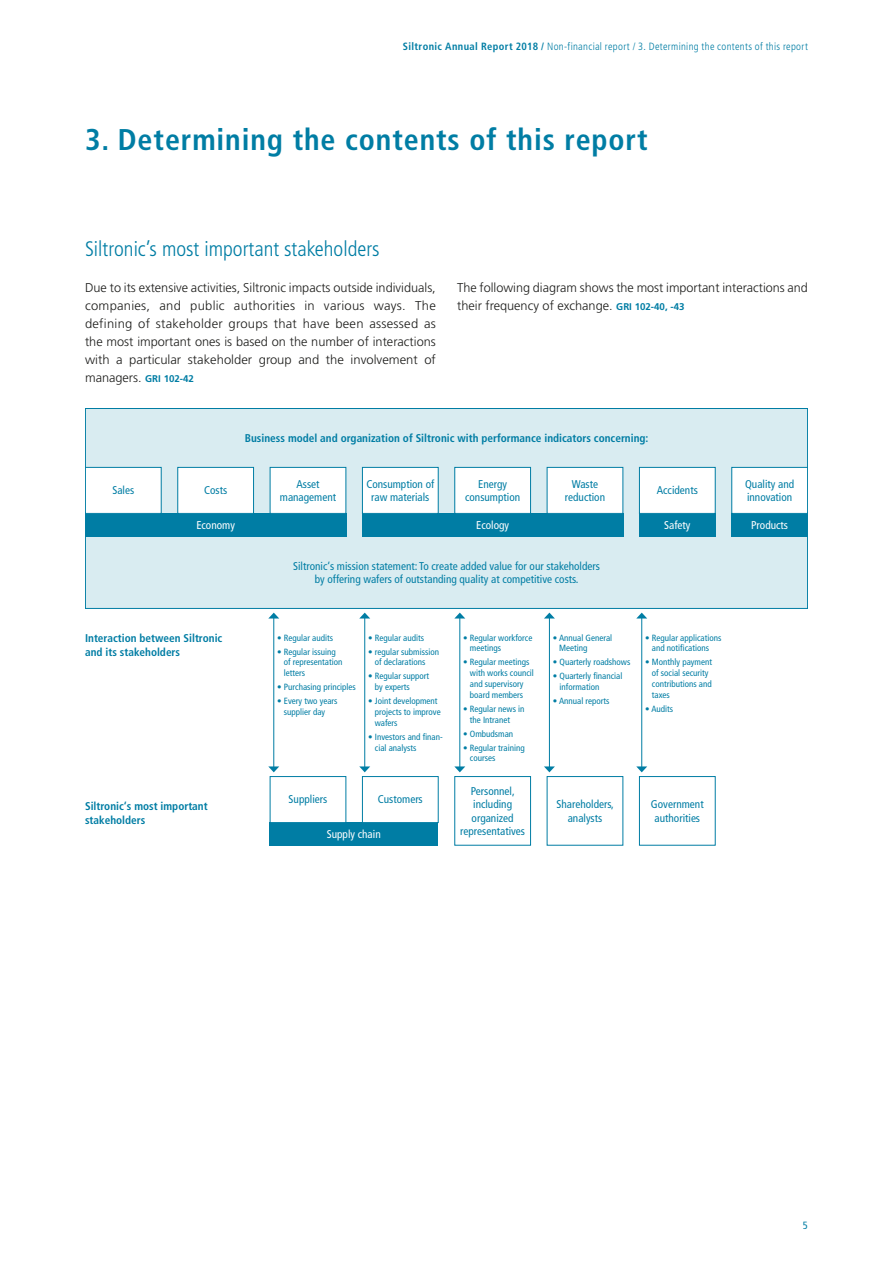
<style>
.page{position:relative;width:893px;height:1263px;background:#fff}
.page>*{position:absolute;margin:0;border:0;box-sizing:border-box;transform-origin:0 0}
.t1{font:700 condensed 30px "Frutiger LT Std";letter-spacing:.03em;color:#007da4}
.t2{font:300 condensed 21px "Frutiger LT Std";color:#007da4}
.t3{font:300 12.75px/18px "Frutiger LT Std";color:#1d1d1b;text-align:justify}
.t4{font:condensed 11.25px/13.5px "Frutiger LT Std";color:#007da4;text-align:center}
.t5{font:700 condensed 11.25px/13.5px "Frutiger LT Std";color:#007da4}
.t6{font:condensed 11.25px "Frutiger LT Std";color:#fff}
.t7{font:300 condensed 10.5px "Frutiger LT Std";letter-spacing:.03em;color:#007da4}
.t8{font:condensed 10.5px "Frutiger LT Std";color:#007da4}
.t9{font:condensed 9px/10.8px "Frutiger LT Std";color:#007da4}
.s1{font-weight:700}
.s2{font-weight:700;font-size:9.75px;color:#007da4}
</style>
<div class="page">
<div style="left:85px;top:408px;width:722px;height:200px;background:#d9ecf1"></div>
<div style="left:85px;top:408px;width:723px;height:201px;border:1px solid #007da4"></div>
<div style="left:85px;top:513px;width:261px;height:23px;background:#007da4"></div>
<div style="left:362px;top:513px;width:261px;height:23px;background:#007da4"></div>
<div style="left:639px;top:513px;width:77px;height:23px;background:#007da4"></div>
<div style="left:731px;top:513px;width:77px;height:23px;background:#007da4"></div>
<div style="left:270px;top:822px;width:168px;height:23px;background:#007da4"></div>
<div style="left:732px;top:467px;width:75px;height:46px;background:#fff"></div>
<div style="left:731px;top:467px;width:77px;height:47px;border:1px solid #007da4"></div>
<div style="left:639px;top:467px;width:76px;height:46px;background:#fff"></div>
<div style="left:639px;top:467px;width:77px;height:47px;border:1px solid #007da4"></div>
<div style="left:639px;top:776px;width:77px;height:69px;border:1px solid #007da4"></div>
<div style="left:547px;top:467px;width:76px;height:46px;background:#fff"></div>
<div style="left:547px;top:467px;width:76px;height:47px;border:1px solid #007da4"></div>
<div style="left:455px;top:467px;width:76px;height:46px;background:#fff"></div>
<div style="left:454px;top:467px;width:77px;height:47px;border:1px solid #007da4"></div>
<div style="left:454px;top:776px;width:77px;height:69px;border:1px solid #007da4"></div>
<div style="left:362px;top:467px;width:76px;height:46px;background:#fff"></div>
<div style="left:362px;top:467px;width:77px;height:47px;border:1px solid #007da4"></div>
<div style="left:362px;top:776px;width:77px;height:47px;border:1px solid #007da4"></div>
<div style="left:270px;top:467px;width:76px;height:46px;background:#fff"></div>
<div style="left:270px;top:467px;width:76px;height:47px;border:1px solid #007da4"></div>
<div style="left:270px;top:776px;width:76px;height:47px;border:1px solid #007da4"></div>
<div style="left:178px;top:467px;width:76px;height:46px;background:#fff"></div>
<div style="left:177px;top:467px;width:77px;height:47px;border:1px solid #007da4"></div>
<div style="left:85px;top:467px;width:76px;height:46px;background:#fff"></div>
<div style="left:85px;top:467px;width:77px;height:47px;border:1px solid #007da4"></div>
<hr style="left:273px;top:618px;width:1px;height:149px;background:#007da4">
<svg style="left:268px;top:766px;width:11px;height:6px"></svg>
<svg style="left:269px;top:613px;width:10px;height:5px"></svg>
<hr style="left:364px;top:618px;width:1px;height:149px;background:#007da4">
<svg style="left:359px;top:766px;width:11px;height:6px"></svg>
<svg style="left:360px;top:613px;width:10px;height:5px"></svg>
<hr style="left:459px;top:618px;width:1px;height:149px;background:#007da4">
<svg style="left:454px;top:766px;width:11px;height:6px"></svg>
<svg style="left:455px;top:613px;width:10px;height:5px"></svg>
<hr style="left:549px;top:618px;width:1px;height:149px;background:#007da4">
<svg style="left:544px;top:766px;width:11px;height:6px"></svg>
<svg style="left:544px;top:613px;width:11px;height:5px"></svg>
<hr style="left:641px;top:618px;width:1px;height:149px;background:#007da4">
<svg style="left:636px;top:766px;width:11px;height:6px"></svg>
<svg style="left:637px;top:613px;width:10px;height:5px"></svg>
<p class="t7" style="left:403px;top:41px;width:407px"><span class="s1">Siltronic Annual Report 2018 /</span> Non-financial report / 3. Determining the contents of this report</p>
<h1 class="t1" style="left:85px;top:122px;width:564px">3. Determining the contents of this report</h1>
<h2 class="t2" style="left:85px;top:236px;width:296px">Siltronic’s most important stakeholders</h2>
<p class="t3" style="left:85px;top:278px;width:352px">Due to its extensive activities, Siltronic impacts outside individuals, companies, and public authorities in various ways. The defining of stakeholder groups that have been assessed as the most important ones is based on the number of interactions with a particular stakeholder group and the involvement of managers. <span class="s2">GRI 102-42</span></p>
<h3 class="t3" style="left:457px;top:278px;width:352px">The following diagram shows the most important interactions and their frequency of exchange. <span class="s2">GRI 102-40, -43</span></h3>
<p class="t4" style="left:112px;top:484px;width:23px">Sales</p>
<p class="t4" style="left:204px;top:484px;width:25px">Costs</p>
<p class="t5" style="left:245px;top:431px;width:405px">Business model and organization of Siltronic with performance indicators concerning:</p>
<p class="t4" style="left:280px;top:477px;width:58px">Asset management</p>
<p class="t4" style="left:366px;top:477px;width:69px">Consumption of raw materials</p>
<p class="t4" style="left:465px;top:477px;width:57px">Energy consumption</p>
<p class="t4" style="left:565px;top:477px;width:42px">Waste reduction</p>
<p class="t4" style="left:657px;top:484px;width:43px">Accidents</p>
<p class="t4" style="left:745px;top:477px;width:51px;text-align:left">Quality and innovation</p>
<p class="t6" style="left:196px;top:518px;width:40px">Economy</p>
<p class="t6" style="left:476px;top:518px;width:34px">Ecology</p>
<p class="t6" style="left:664px;top:518px;width:28px">Safety</p>
<p class="t6" style="left:751px;top:518px;width:38px">Products</p>
<p class="t5" style="left:85px;top:631px;width:139px">Interaction between Siltronic and its stakeholders</p>
<p class="t5" style="left:85px;top:800px;width:124px">Siltronic‘s most important stakeholders</p>
<p class="t4" style="left:293px;top:559px;width:308px">Siltronic‘s mission statement: To create added value for our stakeholders by offering wafers of outstanding quality at competitive costs.</p>
<p class="t9" style="left:277px;top:632px;width:57px">• Regular audits</p>
<p class="t9" style="left:284px;top:646px;width:60px;text-indent:-7px">• Regular issuing of representation letters</p>
<p class="t9" style="left:277px;top:682px;width:80px">• Purchasing principles</p>
<p class="t9" style="left:284px;top:696px;width:55px;text-indent:-7px">• Every two years supplier day</p>
<p class="t9" style="left:368px;top:632px;width:57px">• Regular audits</p>
<p class="t9" style="left:375px;top:646px;width:66px;text-indent:-7px">• regular submission of declarations</p>
<p class="t9" style="left:375px;top:671px;width:56px;text-indent:-7px">• Regular support by experts</p>
<p class="t9" style="left:375px;top:696px;width:67px;text-indent:-7px">• Joint development projects to improve wafers</p>
<p class="t9" style="left:375px;top:731px;width:69px;text-indent:-7px">• Investors and finan&shy;cial analysts</p>
<p class="t9" style="left:470px;top:632px;width:64px;text-indent:-7px">• Regular workforce meetings</p>
<p class="t9" style="left:470px;top:657px;width:65px;text-indent:-7px">• Regular meetings with works council and supervisory board members</p>
<p class="t9" style="left:470px;top:703px;width:56px;text-indent:-7px">• Regular news in the Intranet</p>
<p class="t9" style="left:463px;top:728px;width:51px">• Ombudsman</p>
<p class="t9" style="left:470px;top:742px;width:56px;text-indent:-7px">• Regular training courses</p>
<p class="t9" style="left:559px;top:632px;width:55px;text-indent:-6px">• Annual General<br>Meeting</p>
<p class="t9" style="left:553px;top:657px;width:79px">• Quarterly roadshows</p>
<p class="t9" style="left:559px;top:671px;width:64px;text-indent:-7px">• Quarterly financial information</p>
<p class="t9" style="left:553px;top:696px;width:58px">• Annual reports</p>
<p class="t9" style="left:652px;top:632px;width:71px;text-indent:-7px">• Regular applications and notifications</p>
<p class="t9" style="left:652px;top:657px;width:62px;text-indent:-7px">• Monthly payment of social security contributions and taxes</p>
<p class="t9" style="left:645px;top:703px;width:29px">• Audits</p>
<p class="t4" style="left:289px;top:793px;width:40px">Suppliers</p>
<p class="t4" style="left:378px;top:793px;width:46px">Customers</p>
<p class="t6" style="left:327px;top:827px;width:55px">Supply chain</p>
<p class="t4" style="left:460px;top:784px;width:66px">Personnel, including organized representatives</p>
<p class="t4" style="left:556px;top:797px;width:59px">Shareholders, analysts</p>
<p class="t4" style="left:651px;top:797px;width:54px">Government authorities</p>
<p class="t8" style="left:803px;top:1219px;width:7px">5</p>
</div>
